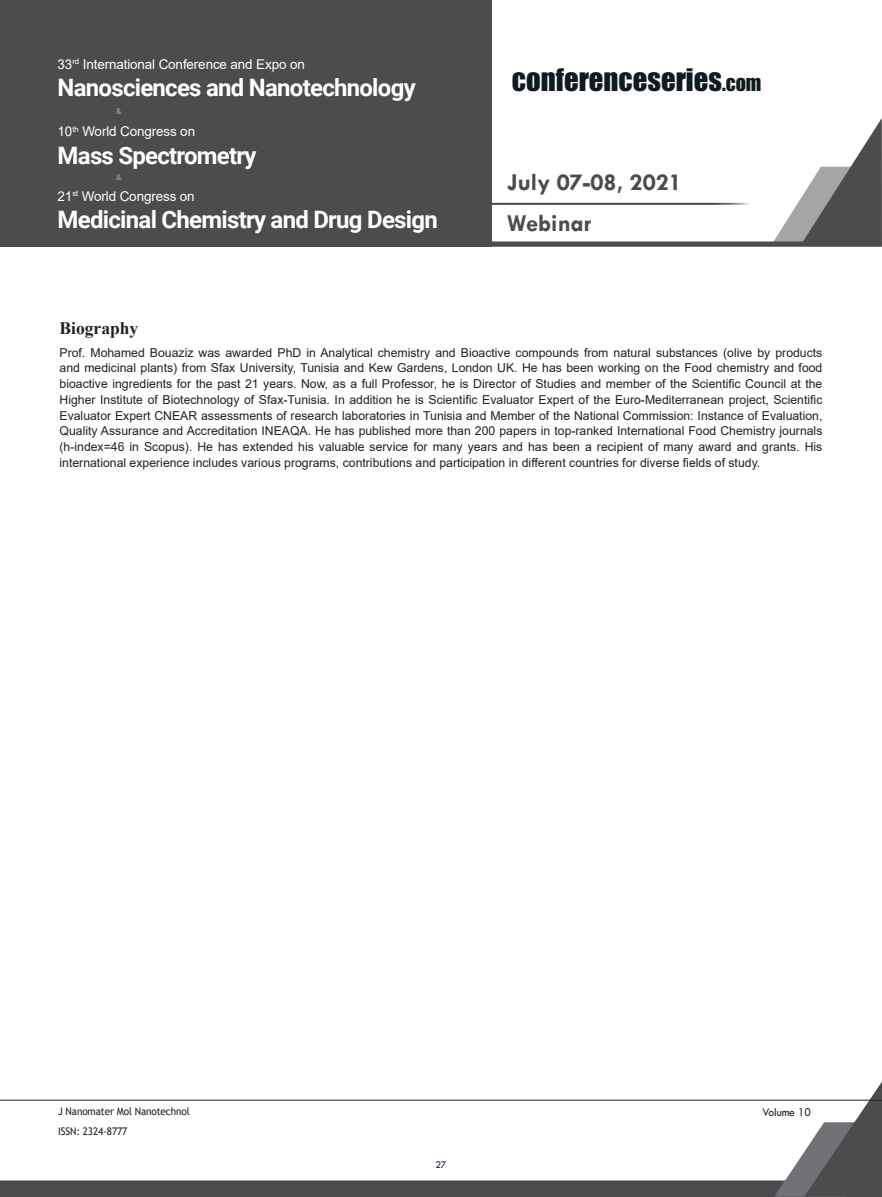
<style>
.page{position:relative;width:882px;height:1197px;background:#fff}
.page>*{position:absolute;margin:0;border:0;box-sizing:border-box;transform-origin:0 0}
.t1{font:28.7px "Impact";color:#101a21}
.t2{font:700 24.68px/41.1px "Tw Cen";color:#4b4c4d}
.t3{font:700 23.97px "Roboto";letter-spacing:-.03em;color:#fff}
.Bio_Heading{font:700 17.5px "Times New Roman";color:#231f20}
.t4{font:13.47px "Arial";letter-spacing:-.01em;color:#fff}
.Biography{font:12.25px/15.8px "Arial";color:#231f20;text-align:justify}
.t5{font:12.25px "Tw Cen";letter-spacing:-.01em;color:#231f20;scale:.95 1}
.t6{font:10.5px "Trebuchet MS";letter-spacing:-.01em;color:#231f20;scale:.95 1}
.t7{font:10.5px "Tw Cen";color:#001f56;scale:.95 1}
.t8{font:7.88px "Arial";color:#fff}
.s1{font-size:20.12px}
</style>
<div class="page">
<div style="left:0;top:0;width:492px;height:247px;background:#4b4c4d"></div>
<svg style="left:492px;top:118px;width:390px;height:129px"></svg>
<svg style="left:0;top:1081px;width:882px;height:116px"></svg>
<hr style="left:0;top:1100px;width:882px;height:1px;background:#231f20">
<hr style="left:486px;top:203px;width:280px;height:2px;background:#4b4c4d">
<p class="t4" style="left:58px;top:55px;width:249px">33<sup>rd</sup> International Conference and Expo on</p>
<h3 class="t3" style="left:58px;top:71px;width:360px">Nanosciences and Nanotechnology</h3>
<p class="t8" style="left:116px;top:106px;width:7px">&amp;</p>
<p class="t4" style="left:58px;top:122px;width:139px">10<sup>th</sup> World Congress on</p>
<h3 class="t3" style="left:58px;top:139px;width:201px">Mass Spectrometry</h3>
<p class="t8" style="left:116px;top:172px;width:7px">&amp;</p>
<p class="t4" style="left:58px;top:187px;width:139px">21<sup>st</sup> World Congress on</p>
<h3 class="t3" style="left:58px;top:203px;width:382px">Medicinal Chemistry and Drug Design</h3>
<h1 class="t1" style="left:512px;top:57px;width:251px">CONFERENCESERIES<span class="s1">.COM</span></h1>
<h2 class="t2" style="left:507px;top:161px;width:176px">July 07-08, 2021<br>Webinar</h2>
<p class="Bio_Heading" style="left:60px;top:315px;width:80px">Biography</p>
<p class="Biography" style="left:60px;top:344px;width:764px">Prof. Mohamed Bouaziz was awarded PhD in Analytical chemistry and Bioactive compounds from natural substances (olive by products and medicinal plants) from Sfax University, Tunisia and Kew Gardens, London UK. He has been working on the Food chemistry and food bioactive ingredients for the past 21 years. Now, as a full Professor, he is Director of Studies and member of the Scientific Council at the Higher Institute of Biotechnology of Sfax-Tunisia. In addition he is Scientific Evaluator Expert of the Euro-Mediterranean project, Scientific Evaluator Expert CNEAR assessments of research laboratories in Tunisia and Member of the National Commission: Instance of Evaluation, Quality Assurance and Accreditation INEAQA. He has published more than 200 papers in top-ranked International Food Chemistry journals (h-index=46 in Scopus). He has extended his valuable service for many years and has been a recipient of many award and grants. His international experience includes various programs, contributions and participation in different countries for diverse fields of study.</p>
<p class="t6" style="left:58px;top:1105px;width:140px">J Nanomater Mol Nanotechnol</p>
<p class="t5" style="left:762px;top:1104px;width:53px">Volume 10</p>
<p class="t6" style="left:58px;top:1125px;width:75px">ISSN: 2324-8777</p>
<p class="t7" style="left:436px;top:1159px;width:13px">27</p>
</div>
